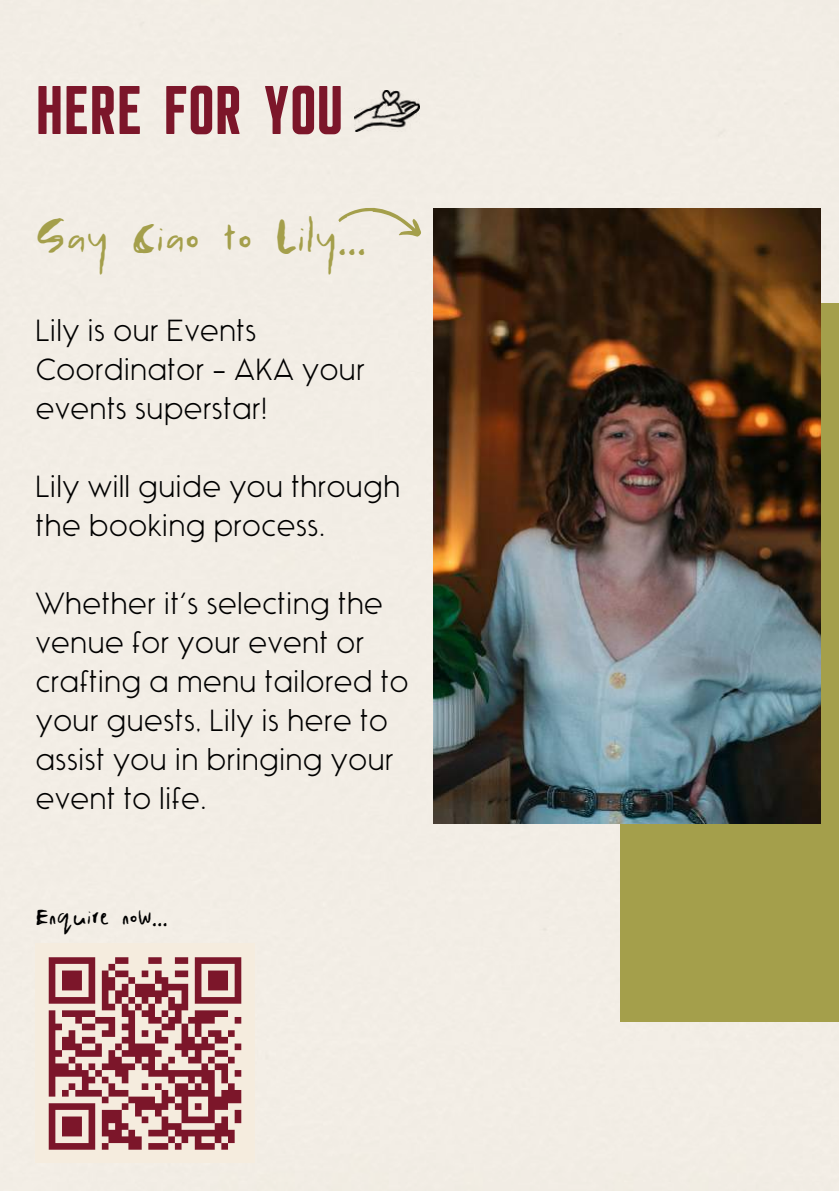
<style>
.page{position:relative;width:839px;height:1191px;background:#fff}
.page>*{position:absolute;margin:0;border:0;box-sizing:border-box;transform-origin:0 0}
.t1{font:900 60px "Flounder Pro";color:#7c162a}
.t2{font:48px "MANIC Regular";color:#a49f4b}
.t3{font:100 28px/39px "Voyager";color:#000}
.t4{font:26.4px "MANIC Regular";color:#000}
</style>
<div class="page">
<div style="left:0;top:0;width:838px;height:1191px;background:#f2ede5"></div>
<div style="left:35px;top:944px;width:219px;height:219px;background:#f5ecde"></div>
<svg style="left:48px;top:957px;width:194px;height:193px"></svg>
<svg style="left:338px;top:199px;width:87px;height:43px;background:#e9e4d3"></svg>
<div style="left:619px;top:304px;width:219px;height:718px;background:#a49f4b"></div>
<img style="left:433px;top:209px;width:387px;height:615px">
<img style="left:354px;top:91px;width:65px;height:40px">
<h1 class="t1" style="left:35px;top:89px;width:309px">HERE FOR YOU</h1>
<h2 class="t2" style="left:35px;top:203px;width:332px">Say Ciao to Lily...</h2>
<p class="t3" style="left:35px;top:312px;width:331px">Lily is our Events<br>Coordinator - AKA your events superstar!</p>
<p class="t3" style="left:35px;top:468px;width:366px">Lily will guide you through the booking process.</p>
<p class="t3" style="left:35px;top:585px;width:375px">Whether it's selecting the venue for your event or crafting a menu tailored to your guests, Lily is here to assist you in bringing your event to life.</p>
<p class="t4" style="left:35px;top:898px;width:134px">Enquire now...</p>
</div>
